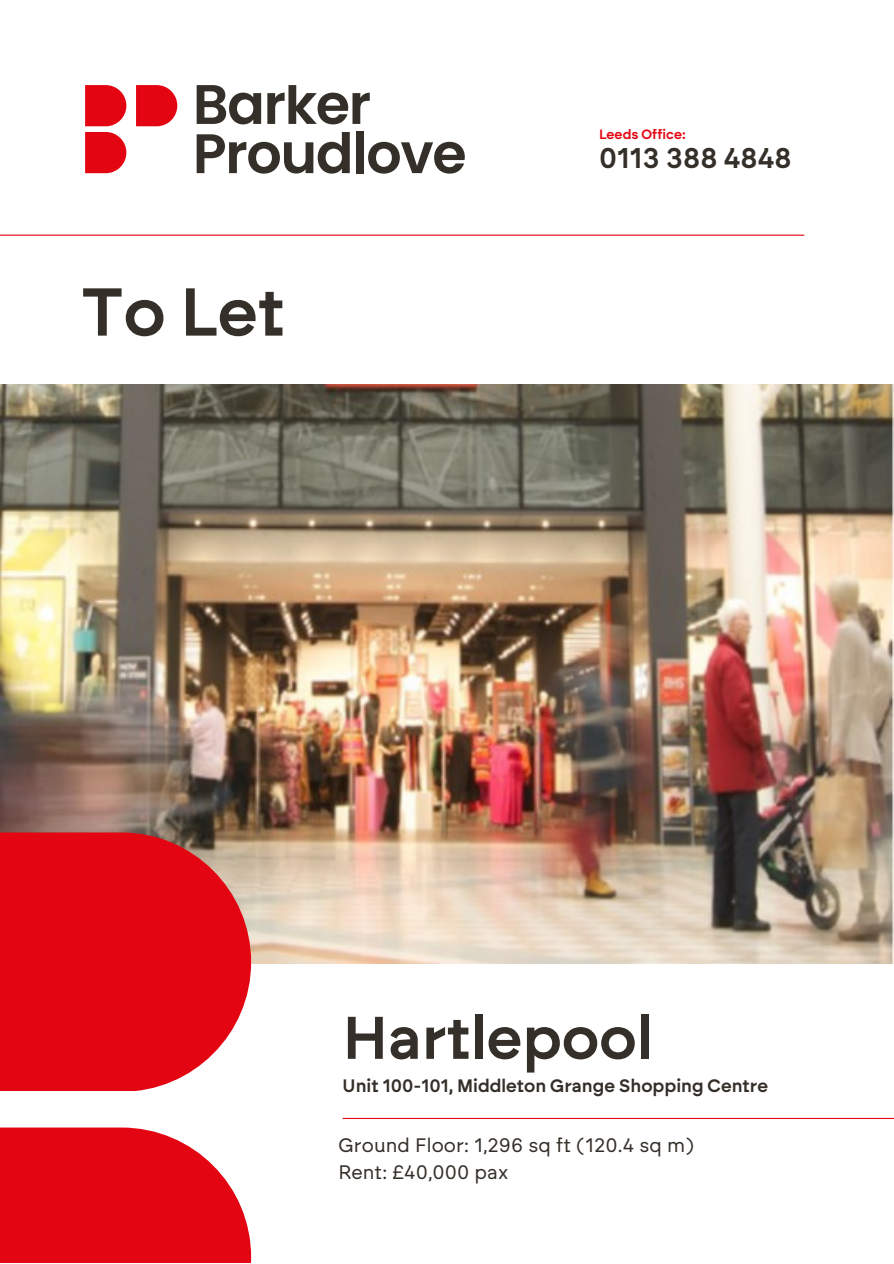
<style>
.page{position:relative;width:894px;height:1264px;background:#fff}
.page>*{position:absolute;margin:0;border:0;box-sizing:border-box;transform-origin:0 0}
.t1{font:600 67.5px "Brockmann";color:#352f29}
.t2{font:600 60px "Brockmann";color:#352f29}
.t3{font:600 28.5px "Brockmann";color:#352f29}
.t4{font:19.5px "Brockmann";color:#352f29}
.t5{font:600 18px "Brockmann";color:#352f29}
.t6{font:600 13.5px "Brockmann";color:#e30512}
</style>
<div class="page">
<img style="left:0;top:385px;width:893px;height:578px">
<svg style="left:0;top:832px;width:251px;height:259px;fill:#e30512"></svg>
<svg style="left:0;top:1127px;width:251px;height:136px"></svg>
<hr style="left:342px;top:1117px;width:551px;height:1px;background:#e30512">
<svg style="left:85px;top:132px;width:41px;height:41px"></svg>
<svg style="left:85px;top:85px;width:41px;height:41px"></svg>
<svg style="left:136px;top:85px;width:41px;height:41px"></svg>
<svg style="left:196px;top:85px;width:65px;height:39px"></svg>
<svg style="left:267px;top:85px;width:102px;height:39px"></svg>
<svg style="left:196px;top:132px;width:153px;height:42px"></svg>
<div style="left:356px;top:132px;width:7px;height:41px;background:#352f29"></div>
<svg style="left:368px;top:142px;width:96px;height:32px"></svg>
<hr style="left:0;top:235px;width:804px;height:1px;background:#e30512">
<h1 class="t1" style="left:81px;top:271px;width:205px">To Let</h1>
<p class="t6" style="left:599px;top:126px;width:88px">Leeds Office:</p>
<p class="t3" style="left:599px;top:141px;width:194px">0113 388 4848</p>
<p class="t2" style="left:342px;top:1001px;width:311px">Hartlepool</p>
<p class="t5" style="left:342px;top:1074px;width:427px">Unit 100-101, Middleton Grange Shopping Centre</p>
<h2 class="t4" style="left:338px;top:1133px;width:357px">Ground Floor: 1,296 sq ft (120.4 sq m)</h2>
<h4 class="t4" style="left:338px;top:1160px;width:171px">Rent: £40,000 pax</h4>
</div>
